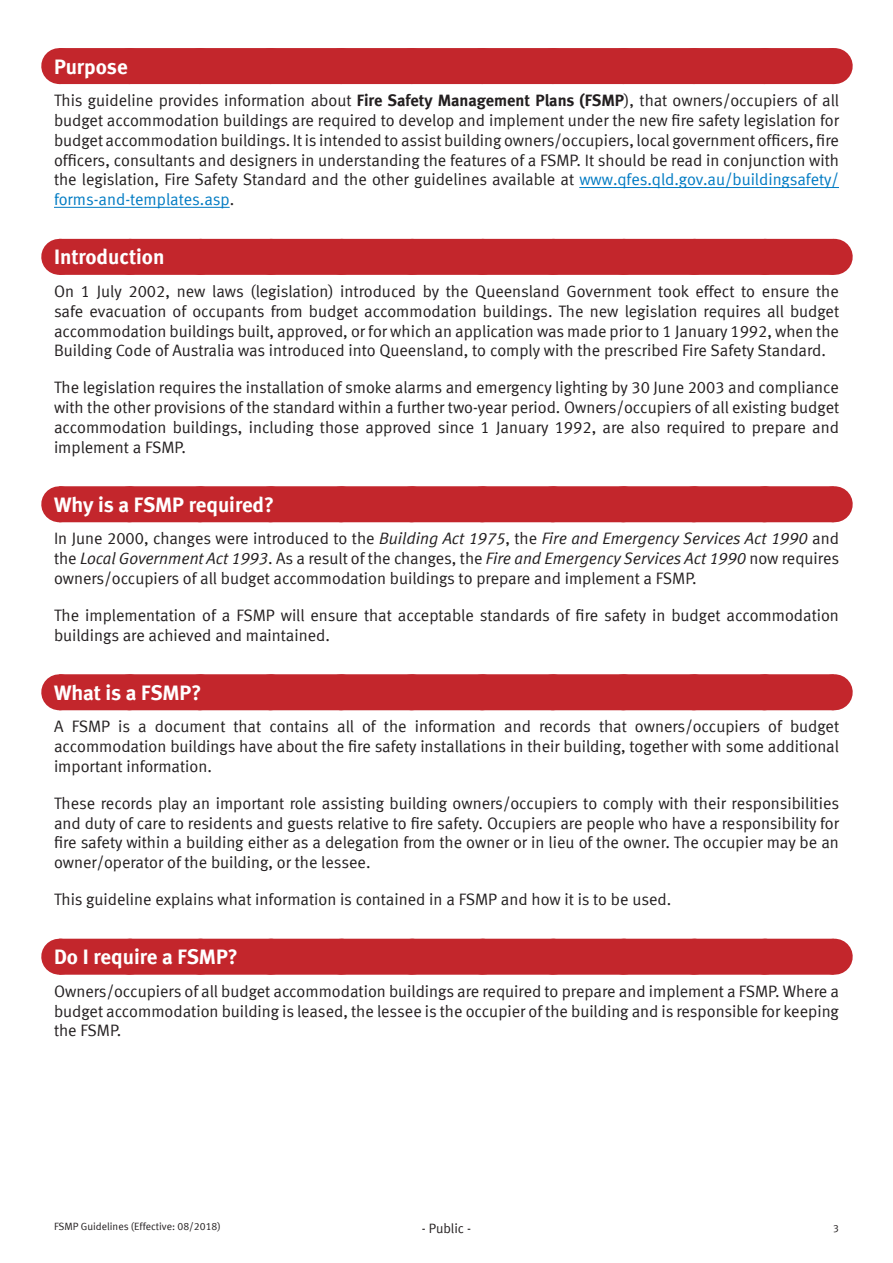
<style>
.page{position:relative;width:893px;height:1263px;background:#fff}
.page>*{position:absolute;margin:0;border:0;box-sizing:border-box;transform-origin:0 0}
.Heading_2{font:21px "Meta Bold LF";color:#fff}
.Heading_2-2{font:700 21px "Meta";color:#fff}
.Body1{font:16.5px/19.8px "Meta Normal LF";color:#231f20;text-align:justify}
.t1{font:13.5px "Meta Normal LF";color:#231f20}
.t2{font:10.5px "Meta Normal LF";color:#231f20}
.s1{font-family:"Meta Bold LF"}
.s2{font-family:"Meta Normal";color:#007bc3}
.s3{font-style:italic}
.s4{font-family:"Meta Normal"}
</style>
<div class="page">
<div style="left:59px;top:48px;width:775px;height:36px;background:#c3262c"></div>
<svg style="left:135px;top:48px;width:663px;height:1px"></svg>
<hr style="left:834px;top:48px;width:1px;height:36px;background:#c3262c">
<hr style="left:579px;top:187px;width:260px;height:1px;background:#007bc3">
<hr style="left:54px;top:207px;width:176px;height:1px;background:#007bc3">
<div style="left:59px;top:239px;width:775px;height:36px;background:#c3262c"></div>
<svg style="left:132px;top:274px;width:666px;height:1px"></svg>
<hr style="left:834px;top:239px;width:1px;height:36px;background:#c3262c">
<div style="left:59px;top:486px;width:775px;height:36px;background:#c3262c"></div>
<svg style="left:130px;top:486px;width:668px;height:1px"></svg>
<hr style="left:834px;top:486px;width:1px;height:36px;background:#c3262c">
<div style="left:59px;top:674px;width:775px;height:36px;background:#c3262c"></div>
<svg style="left:130px;top:674px;width:668px;height:1px"></svg>
<hr style="left:834px;top:674px;width:1px;height:36px;background:#c3262c">
<div style="left:59px;top:939px;width:775px;height:36px;background:#c3262c"></div>
<svg style="left:130px;top:974px;width:668px;height:1px"></svg>
<hr style="left:834px;top:939px;width:1px;height:36px;background:#c3262c">
<p class="Heading_2" style="left:54px;top:54px;width:75px">Purpose</p>
<p class="Body1" style="left:54px;top:90px;width:787px">This guideline provides information about <span class="s1">Fire Safety Management Plans (FSMP</span>), that owners/occupiers of all budget accommodation buildings are required to develop and implement under the new fire safety legislation for budget accommodation buildings. It is intended to assist building owners/occupiers, local government officers, fire officers, consultants and designers in understanding the features of a FSMP. It should be read in conjunction with the legislation, Fire Safety Standard and the other guidelines available at <span class="s2">www.qfes.qld.gov.au/buildingsafety/ forms-and-templates.asp</span>.</p>
<p class="Heading_2" style="left:54px;top:245px;width:112px">Introduction</p>
<p class="Body1" style="left:54px;top:281px;width:787px">On 1 July 2002, new laws (legislation) introduced by the Queensland Government took effect to ensure the safe evacuation of occupants from budget accommodation buildings. The new legislation requires all budget accommodation buildings built, approved, or for which an application was made prior to 1 January 1992, when the Building Code of Australia was introduced into Queensland, to comply with the prescribed Fire Safety Standard.</p>
<p class="Body1" style="left:54px;top:377px;width:787px">The legislation requires the installation of smoke alarms and emergency lighting by 30 June 2003 and compliance with the other provisions of the standard within a further two-year period. Owners/occupiers of all existing budget accommodation buildings, including those approved since 1 January 1992, are also required to prepare and implement a FSMP.</p>
<p class="Heading_2" style="left:54px;top:492px;width:222px">Why is a FSMP required?</p>
<p class="Body1" style="left:54px;top:528px;width:787px">In June 2000, changes were introduced to the <span class="s3">Building Act 1975</span>, the <span class="s3">Fire and Emergency Services Act 1990</span> and the <span class="s3">Local Government Act 1993</span>. As a result of the changes, the <span class="s3">Fire and Emergency Services Act 1990</span> now requires owners/occupiers of all budget accommodation buildings to prepare and implement a FSMP.</p>
<p class="Body1" style="left:54px;top:605px;width:786px">The implementation of a FSMP will ensure that acceptable standards of fire safety in budget accommodation buildings are achieved and maintained.</p>
<p class="Heading_2" style="left:54px;top:680px;width:149px">What is a FSMP?</p>
<p class="Body1" style="left:54px;top:716px;width:787px">A FSMP is a document that contains all of the information and records that owners/occupiers of budget accommodation buildings have about the fire safety installations in their building, together with some additional important information.</p>
<p class="Body1" style="left:54px;top:793px;width:787px">These records play an important role assisting building owners/occupiers to comply with their responsibilities and duty of care to residents and guests relative to fire safety. Occupiers are people who have a responsibility for fire safety within a building either as a delegation from the owner or in lieu of the owner. The occupier may be an <span class="s4">owner/operator</span> of the building, or the lessee.</p>
<p class="Body1" style="left:54px;top:889px;width:619px">This guideline explains what information is contained in a FSMP and how it is to be used.</p>
<p class="Heading_2-2" style="left:54px;top:944px;width:185px">Do I require a FSMP?</p>
<p class="Body1" style="left:54px;top:981px;width:786px">Owners/occupiers of all budget accommodation buildings are required to prepare and implement a FSMP. Where a budget accommodation building is leased, the lessee is the occupier of the building and is responsible for keeping the FSMP.</p>
<p class="t2" style="left:54px;top:1221px;width:168px">FSMP Guidelines (Effective: 08/2018)</p>
<p class="t1" style="left:422px;top:1221px;width:51px">- Public -</p>
<p class="t2" style="left:833px;top:1222px;width:7px">3</p>
</div>
